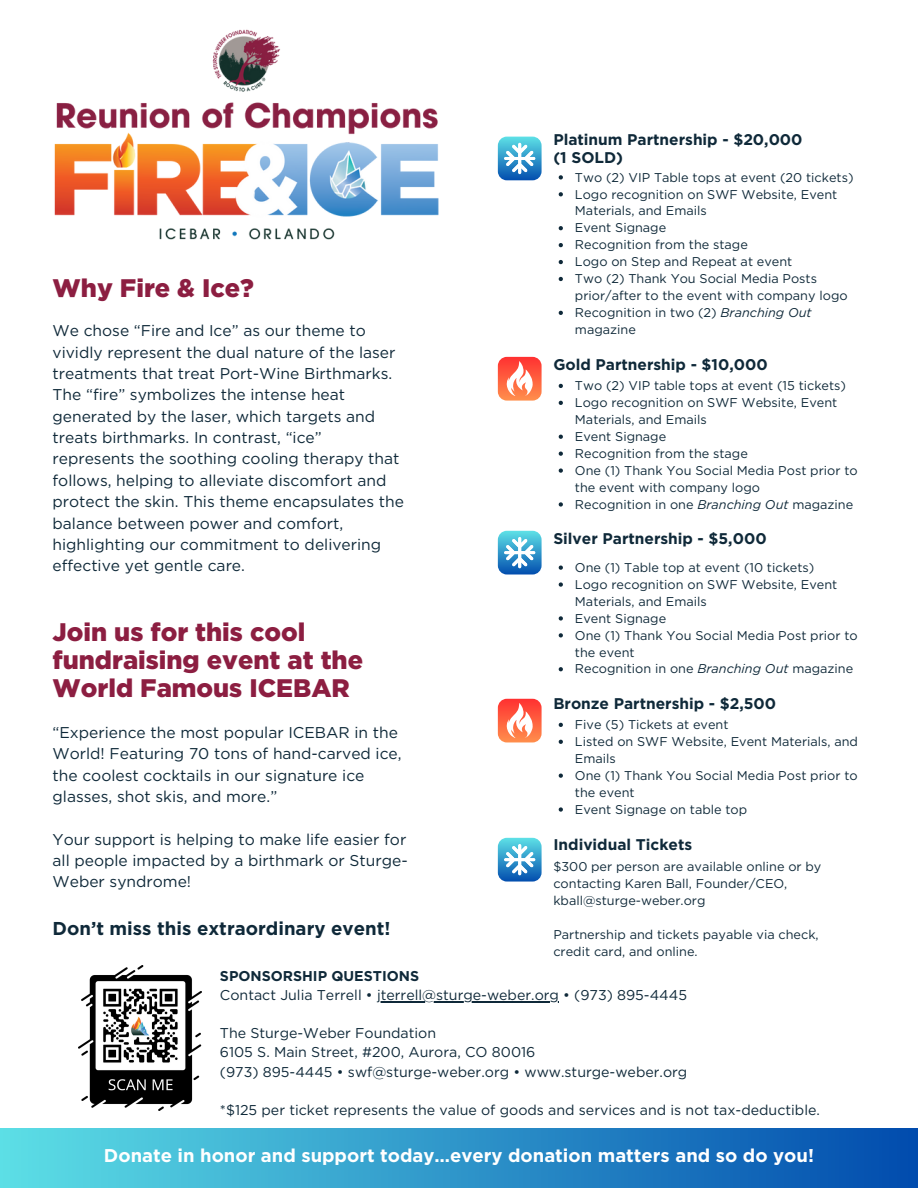
<style>
.page{position:relative;width:918px;height:1188px;background:#fff}
.page>*{position:absolute;margin:0;border:0;box-sizing:border-box;transform-origin:0 0}
.t1{font:900 25.35px/28.2px "Gotham";color:#8c1e41}
.t2{font:700 18.6px "Gotham";color:#0f2939}
.t3{font:700 18.45px "Gotham";color:#fff}
.t4{font:15.6px/21.3px "Gotham";color:#0f2939}
.t5{font:700 15.45px "Gotham";color:#0f2939}
.t6{font:14.25px/19.2px "Gotham";color:#0f2939}
.t7{font:12.75px/17px "Gotham";color:#0f2939}
.s1{font-style:italic}
.s2{font-weight:700}
</style>
<div class="page">
<div style="left:0;top:1129px;width:918px;height:59px;background:linear-gradient(to right,#5cdfe6,#014bad)"></div>
<div style="left:498px;top:137px;width:44px;height:43px;background:linear-gradient(to bottom,#5ddfe5,#0450af);border-radius:9px"></div>
<svg style="left:504px;top:143px;width:31px;height:31px"></svg>
<svg style="left:498px;top:531px;width:44px;height:44px"></svg>
<svg style="left:504px;top:537px;width:31px;height:31px"></svg>
<svg style="left:498px;top:838px;width:44px;height:44px"></svg>
<svg style="left:504px;top:844px;width:31px;height:31px"></svg>
<svg style="left:498px;top:357px;width:44px;height:44px"></svg>
<svg style="left:507px;top:361px;width:26px;height:35px"></svg>
<div style="left:498px;top:699px;width:44px;height:43px;background:linear-gradient(to bottom,#ff3433,#ff8e4d);border-radius:9px"></div>
<svg style="left:507px;top:703px;width:26px;height:35px"></svg>
<svg style="left:559px;top:175px;width:4px;height:5px"></svg>
<svg style="left:559px;top:192px;width:4px;height:4px"></svg>
<svg style="left:559px;top:226px;width:4px;height:4px"></svg>
<svg style="left:559px;top:243px;width:4px;height:4px"></svg>
<svg style="left:559px;top:260px;width:4px;height:4px"></svg>
<svg style="left:559px;top:277px;width:4px;height:4px"></svg>
<svg style="left:559px;top:311px;width:4px;height:4px"></svg>
<svg style="left:559px;top:566px;width:4px;height:4px"></svg>
<svg style="left:559px;top:582px;width:4px;height:5px"></svg>
<svg style="left:559px;top:616px;width:4px;height:5px"></svg>
<svg style="left:559px;top:633px;width:4px;height:4px"></svg>
<svg style="left:559px;top:667px;width:4px;height:4px"></svg>
<svg style="left:559px;top:384px;width:4px;height:4px"></svg>
<svg style="left:559px;top:401px;width:4px;height:4px"></svg>
<svg style="left:559px;top:435px;width:4px;height:4px"></svg>
<svg style="left:559px;top:452px;width:4px;height:4px"></svg>
<svg style="left:559px;top:468px;width:4px;height:5px"></svg>
<svg style="left:559px;top:502px;width:4px;height:5px"></svg>
<svg style="left:559px;top:723px;width:4px;height:4px"></svg>
<svg style="left:559px;top:740px;width:4px;height:4px"></svg>
<svg style="left:559px;top:774px;width:4px;height:4px"></svg>
<svg style="left:559px;top:807px;width:4px;height:5px"></svg>
<img style="left:79px;top:965px;width:122px;height:146px">
<img style="left:54px;top:29px;width:385px;height:211px">
<hr style="left:377px;top:1001px;width:182px;height:1px;background:#0f2939">
<p class="t1" style="left:53px;top:274px;width:203px">Why Fire &amp; Ice?</p>
<p class="t4" style="left:53px;top:320px;width:353px">We chose “Fire and Ice” as our theme to vividly represent the dual nature of the laser treatments that treat Port-Wine Birthmarks.<br>The “fire” symbolizes the intense heat generated by the laser, which targets and treats birthmarks. In contrast, “ice” represents the soothing cooling therapy that follows, helping to alleviate discomfort and protect the skin. This theme encapsulates the balance between power and comfort, highlighting our commitment to delivering effective yet gentle care.</p>
<p class="t1" style="left:53px;top:617px;width:312px">Join us for this cool fundraising event at the<br>World Famous ICEBAR</p>
<p class="t4" style="left:53px;top:722px;width:351px">“Experience the most popular ICEBAR in the World! Featuring 70 tons of hand-carved ice, the coolest cocktails in our signature ice glasses, shot skis, and more.”</p>
<p class="t4" style="left:53px;top:828px;width:357px;text-align:justify">Your support is helping to make life easier for all people impacted by a birthmark or Sturge-Weber syndrome!</p>
<p class="t2" style="left:53px;top:917px;width:339px">Don’t miss this extraordinary event!</p>
<p class="t5" style="left:553px;top:130px;width:251px">Platinum Partnership - $20,000</p>
<h1 class="t5" style="left:553px;top:148px;width:71px">(1 SOLD)</h1>
<h2 class="t7" style="left:575px;top:169px;width:280px">Two (2) VIP Table tops at event (20 tickets)</h2>
<p class="t7" style="left:575px;top:185px;width:264px">Logo recognition on SWF Website, Event<br>Materials, and Emails</p>
<h3 class="t7" style="left:575px;top:219px;width:93px">Event Signage</h3>
<p class="t7" style="left:575px;top:236px;width:174px">Recognition from the stage</p>
<p class="t7" style="left:575px;top:253px;width:219px">Logo on Step and Repeat at event</p>
<p class="t7" style="left:575px;top:270px;width:274px">Two (2) Thank You Social Media Posts prior/after to the event with company logo</p>
<p class="t7" style="left:575px;top:304px;width:238px">Recognition in two (2) <span class="s1">Branching Out </span>magazine</p>
<h4 class="t5" style="left:553px;top:355px;width:216px">Gold Partnership - $10,000</h4>
<p class="t7" style="left:575px;top:377px;width:273px">Two (2) VIP table tops at event (15 tickets)</p>
<p class="t7" style="left:575px;top:394px;width:264px">Logo recognition on SWF Website, Event<br>Materials, and Emails</p>
<p class="t7" style="left:575px;top:428px;width:93px">Event Signage</p>
<p class="t7" style="left:575px;top:445px;width:174px">Recognition from the stage</p>
<p class="t7" style="left:575px;top:462px;width:284px">One (1) Thank You Social Media Post prior to the event with company logo</p>
<p class="t7" style="left:575px;top:496px;width:280px">Recognition in one <span class="s1">Branching Out</span> magazine</p>
<h4 class="t5" style="left:553px;top:530px;width:215px">Silver Partnership - $5,000</h4>
<p class="t7" style="left:575px;top:559px;width:241px">One (1) Table top at event (10 tickets)</p>
<p class="t7" style="left:575px;top:576px;width:264px">Logo recognition on SWF Website, Event<br>Materials, and Emails</p>
<p class="t7" style="left:575px;top:610px;width:93px">Event Signage</p>
<p class="t7" style="left:575px;top:627px;width:284px">One (1) Thank You Social Media Post prior to the event</p>
<p class="t7" style="left:575px;top:660px;width:280px">Recognition in one <span class="s1">Branching Out</span> magazine</p>
<h4 class="t5" style="left:553px;top:694px;width:224px">Bronze Partnership - $2,500</h4>
<p class="t7" style="left:575px;top:716px;width:155px">Five (5) Tickets at event</p>
<p class="t7" style="left:575px;top:733px;width:285px">Listed on SWF Website, Event Materials, and<br>Emails</p>
<p class="t7" style="left:575px;top:767px;width:284px">One (1) Thank You Social Media Post prior to the event</p>
<p class="t7" style="left:575px;top:801px;width:174px">Event Signage on table top</p>
<h1 class="t5" style="left:553px;top:835px;width:140px">Individual Tickets</h1>
<p class="t7" style="left:553px;top:858px;width:270px">$300 per person are available online or by contacting Karen Ball, Founder/CEO, kball@sturge-weber.org</p>
<p class="t7" style="left:553px;top:926px;width:267px">Partnership and tickets payable via check,</p>
<p class="t7" style="left:553px;top:943px;width:146px">credit card, and online.</p>
<p class="t6" style="left:220px;top:966px;width:469px"><span class="s2">SPONSORSHIP QUESTIONS<br></span>Contact Julia Terrell • jterrell@sturge-weber.org • (973) 895-4445</p>
<p class="t6" style="left:220px;top:1024px;width:317px">The Sturge-Weber Foundation<br>6105 S. Main Street, #200, Aurora, CO 80016</p>
<p class="t6" style="left:220px;top:1062px;width:469px">(973) 895-4445 • swf@sturge-weber.org • www.sturge-weber.org</p>
<p class="t6" style="left:220px;top:1100px;width:602px">*$125 per ticket represents the value of goods and services and is not tax-deductible.</p>
<p class="t3" style="left:104px;top:1144px;width:711px">Donate in honor and support today…every donation matters and so do you!</p>
</div>
